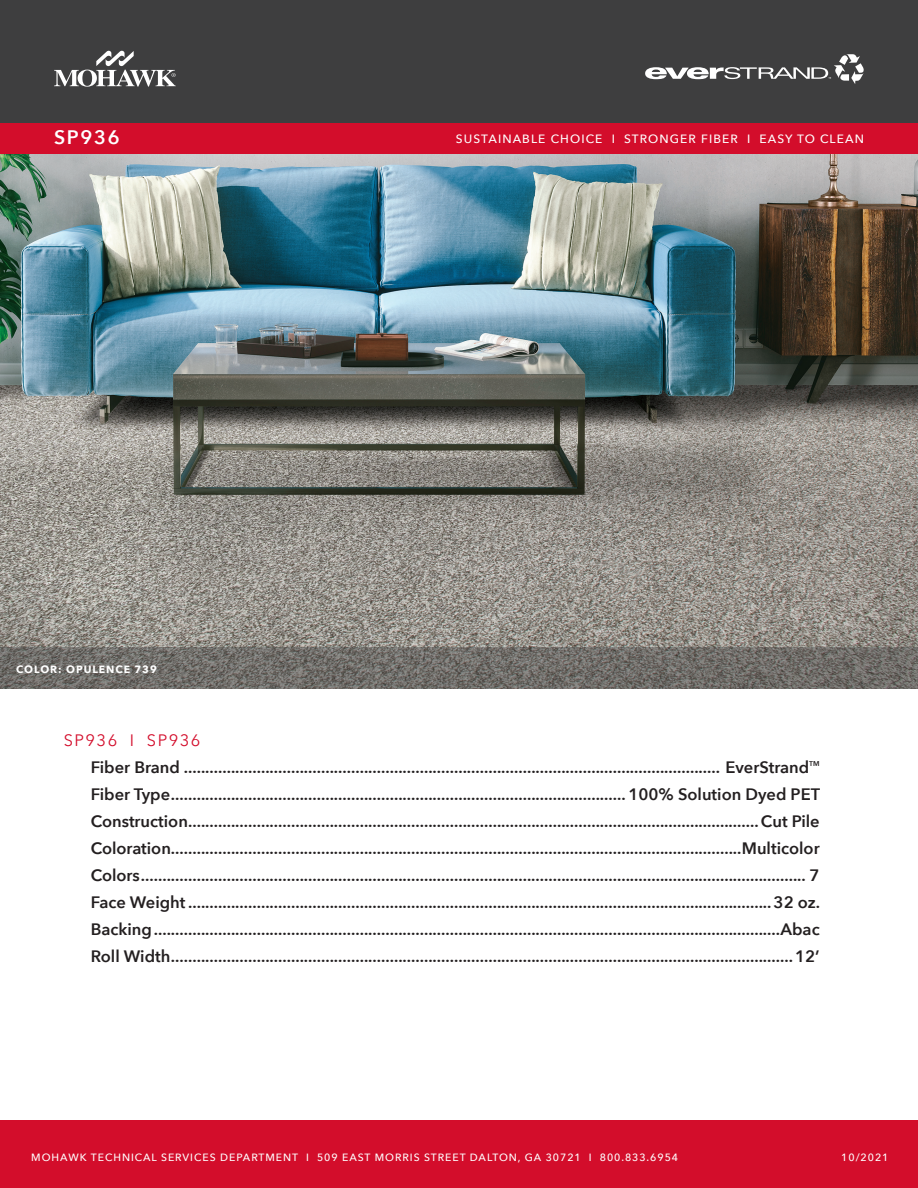
<style>
.page{position:relative;width:918px;height:1188px;background:#fff}
.page>*{position:absolute;margin:0;border:0;box-sizing:border-box;transform-origin:0 0}
.t1{font:600 19.5px "Avenir Next";letter-spacing:.09em;color:#fff}
.t2{font:600 16.5px "Avenir Next";color:#231f20}
.t3{font:16.5px "Avenir Next";letter-spacing:.09em;color:#d30d2b}
.t4{font:500 12px "Avenir Next";letter-spacing:.09em;color:#fff}
.t5{font:500 10.5px "Avenir Next";letter-spacing:.09em;color:#fff}
.t6{font:700 10.5px "Avenir Next";letter-spacing:.09em;color:#fff}
.t7{font:600 7.05px "Avenir Next";color:#231f20}
</style>
<div class="page">
<div style="left:0;top:0;width:918px;height:123px;background:#3e3e3f"></div>
<div style="left:0;top:123px;width:918px;height:31px;background:#d30d2b"></div>
<img style="left:0;top:154px;width:918px;height:493px">
<svg style="left:0;top:647px;width:918px;height:41px;background:#6f6d69"></svg>
<div style="left:0;top:1120px;width:918px;height:68px;background:#d30d2b"></div>
<svg style="left:645px;top:54px;width:219px;height:30px"></svg>
<svg style="left:54px;top:51px;width:122px;height:36px"></svg>
<p class="t1" style="left:54px;top:120px;width:67px">SP936</p>
<p class="t4" style="left:456px;top:129px;width:410px">SUSTAINABLE CHOICE I STRONGER FIBER I EASY TO CLEAN</p>
<p class="t6" style="left:16px;top:660px;width:142px">COLOR: OPULENCE 739</p>
<p class="t3" style="left:64px;top:726px;width:138px">SP936 I SP936</p>
<p class="t2" style="left:91px;top:753px;width:720px">Fiber Brand ............................................................................................................................. EverStrand</p>
<p class="t7" style="left:809px;top:757px;width:12px">TM</p>
<p class="t2" style="left:91px;top:780px;width:731px">Fiber Type.......................................................................................................... 100% Solution Dyed PET</p>
<p class="t2" style="left:91px;top:807px;width:731px">Construction.....................................................................................................................................Cut Pile</p>
<p class="t2" style="left:91px;top:834px;width:731px">Coloration.....................................................................................................................................Multicolor</p>
<p class="t2" style="left:91px;top:861px;width:731px">Colors........................................................................................................................................................... 7</p>
<p class="t2" style="left:91px;top:888px;width:731px">Face Weight ........................................................................................................................................32 oz.</p>
<p class="t2" style="left:91px;top:915px;width:731px">Backing..................................................................................................................................................Abac</p>
<p class="t2" style="left:91px;top:942px;width:731px">Roll Width.................................................................................................................................................12’</p>
<p class="t5" style="left:31px;top:1148px;width:648px">MOHAWK TECHNICAL SERVICES DEPARTMENT I 509 EAST MORRIS STREET DALTON, GA 30721 I 800.833.6954</p>
<p class="t5" style="left:841px;top:1148px;width:49px">10/2021</p>
</div>
